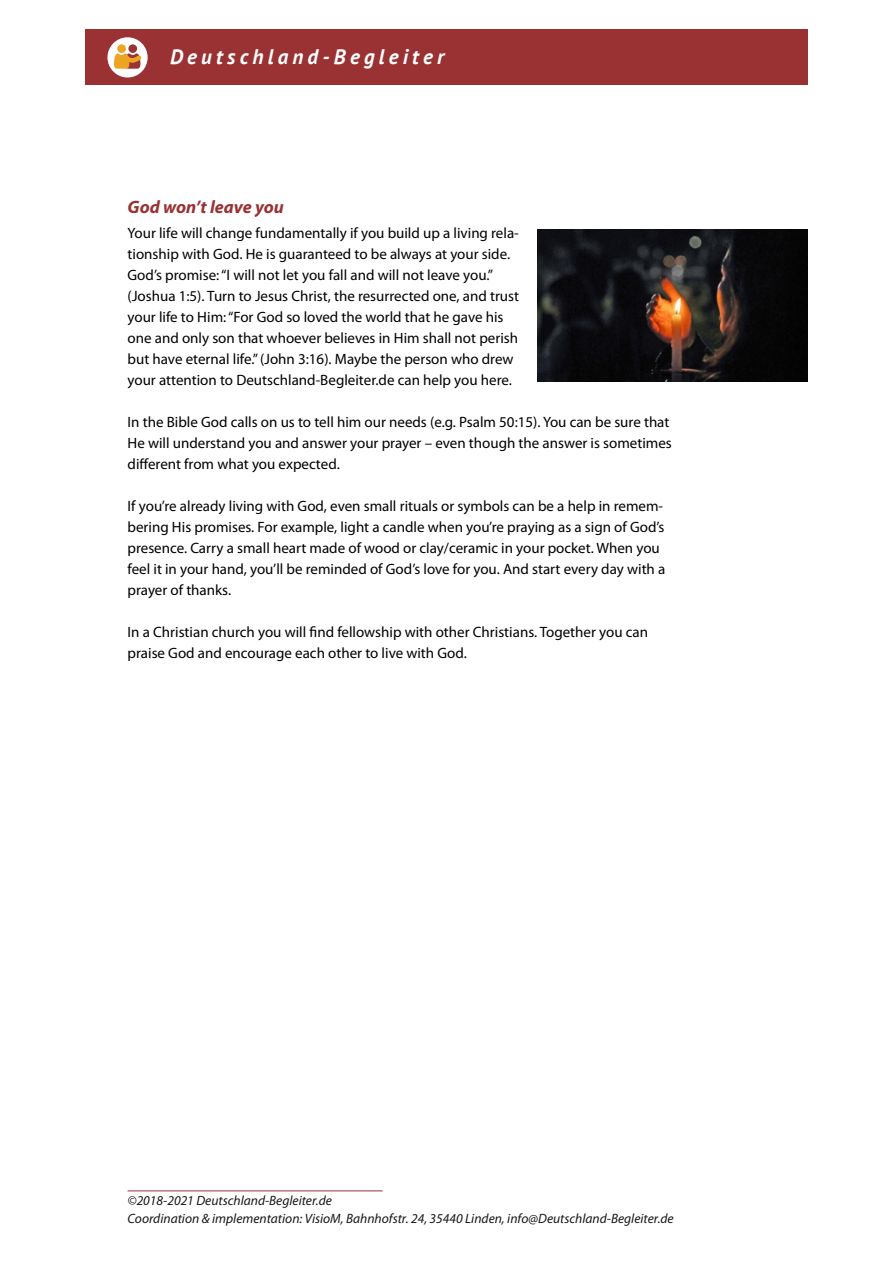
<style>
.page{position:relative;width:893px;height:1263px;background:#fff}
.page>*{position:absolute;margin:0;border:0;box-sizing:border-box;transform-origin:0 0}
.t1{font:italic 700 21px "PT Sans";letter-spacing:.2em;color:#fff}
.t2{font:italic 700 18px "Myriad Pro";color:#9a3234}
.t3{font:15px/21px "Myriad Pro";color:#000}
.t4{font:italic 13.5px/18px "Myriad Pro";color:#171715}
</style>
<div class="page">
<div style="left:85px;top:30px;width:723px;height:55px;background:#9a3234"></div>
<div style="left:107px;top:37px;width:41px;height:41px;background:#fff;border-radius:50%"></div>
<div style="left:128px;top:44px;width:9px;height:9px;background:#9a3334;border-radius:50%"></div>
<svg style="left:114px;top:53px;width:27px;height:16px"></svg>
<div style="left:117px;top:44px;width:9px;height:9px;background:#eea423;border-radius:50%"></div>
<hr style="left:128px;top:1190px;width:255px;height:1px;background:#9a3234">
<img style="left:538px;top:230px;width:270px;height:151px">
<h1 class="t1" style="left:170px;top:48px;width:276px">Deutschland-Begleiter</h1>
<p class="t2" style="left:128px;top:199px;width:158px">God won’t leave you</p>
<p class="t3" style="left:128px;top:224px;width:393px">Your life will change fundamentally if you build up a living rela‐ tionship with God. He is guaranteed to be always at your side.<br>God’s promise: “I will not let you fall and will not leave you.” (Joshua 1:5). Turn to Jesus Christ, the resurrected one, and trust your life to Him: “For God so loved the world that he gave his one and only son that whoever believes in Him shall not perish but have eternal life.”(John 3:16). Maybe the person who drew your attention to Deutschland-Begleiter.de can help you here.</p>
<p class="t3" style="left:128px;top:413px;width:546px">In the Bible God calls on us to tell him our needs (e.g. Psalm 50:15). You can be sure that<br>He will understand you and answer your prayer – even though the answer is sometimes different from what you expected.</p>
<p class="t3" style="left:128px;top:497px;width:539px">If you’re already living with God, even small rituals or symbols can be a help in remem‐ bering His promises. For example, light a candle when you’re praying as a sign of God’s presence. Carry a small heart made of wood or clay/ceramic in your pocket. When you feel it in your hand, you’ll be reminded of God’s love for you. And start every day with a prayer of thanks.</p>
<p class="t3" style="left:128px;top:623px;width:522px">In a Christian church you will find fellowship with other Christians. Together you can praise God and encourage each other to live with God.</p>
<p class="t4" style="left:128px;top:1192px;width:548px">©2018-2021 Deutschland-Begleiter.de<br>Coordination &amp; implementation: VisioM, Bahnhofstr. 24, 35440 Linden, info@Deutschland-Begleiter.de</p>
</div>
